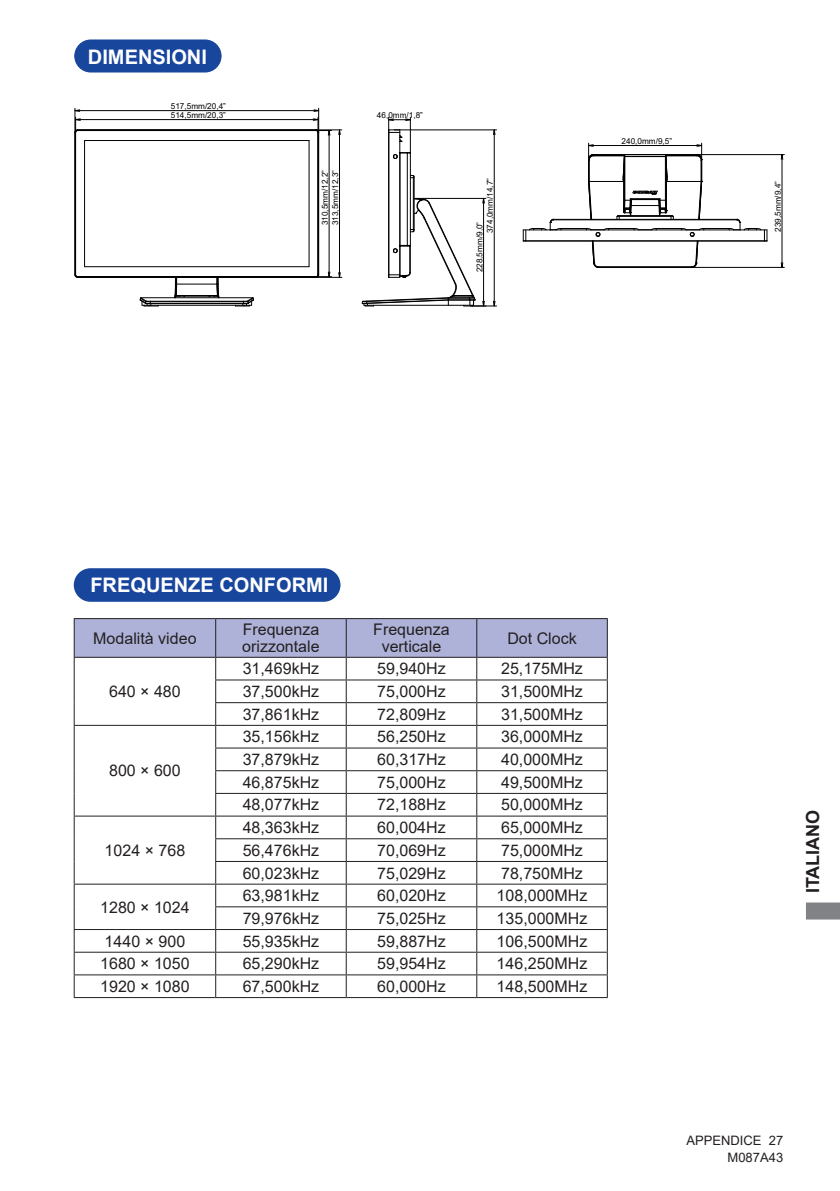
<style>
.page{position:relative;width:840px;height:1191px;background:#fff}
.page>*{position:absolute;margin:0;border:0;box-sizing:border-box;transform-origin:0 0}
.t1{font:700 20px "Arial";color:#fff}
.t2{font:700 18px "Arial";color:#231f20}
.t3{font:16px/17px "Arial";color:#231f20}
.t4{font:13px "Arial";color:#231f20}
.t5{font:8.2px/9px "Arial";color:#000}
</style>
<div class="page">
<svg style="left:806px;top:902px;width:33px;height:17px"></svg>
<div style="left:75px;top:40px;width:146px;height:32px;background:#18469d;border-radius:16px"></div>
<div style="left:74px;top:40px;width:147px;height:32px;border:1px solid #18469d;border-radius:16px"></div>
<hr style="left:84px;top:140px;width:1px;height:127px;background:#000">
<hr style="left:142px;top:305px;width:109px;height:1px;background:#000">
<hr style="left:150px;top:303px;width:93px;height:1px;background:#000">
<hr style="left:150px;top:301px;width:93px;height:1px;background:#000">
<hr style="left:218px;top:297px;width:34px;height:1px;background:#000">
<hr style="left:175px;top:297px;width:43px;height:1px;background:#000">
<hr style="left:141px;top:297px;width:34px;height:1px;background:#000">
<hr style="left:175px;top:296px;width:43px;height:1px;background:#000">
<hr style="left:176px;top:295px;width:41px;height:1px;background:#000">
<hr style="left:176px;top:284px;width:41px;height:1px;background:#000">
<hr style="left:84px;top:266px;width:225px;height:1px;background:#000">
<hr style="left:84px;top:140px;width:225px;height:1px;background:#000">
<hr style="left:308px;top:140px;width:1px;height:127px;background:#000">
<hr style="left:399px;top:130px;width:1px;height:147px;background:#000">
<hr style="left:407px;top:153px;width:1px;height:92px;background:#000">
<hr style="left:410px;top:153px;width:1px;height:92px;background:#000">
<hr style="left:413px;top:176px;width:1px;height:55px;background:#000">
<svg style="left:393px;top:152px;width:17px;height:7px"></svg>
<svg style="left:139px;top:297px;width:20px;height:10px"></svg>
<svg style="left:235px;top:297px;width:19px;height:10px"></svg>
<svg style="left:174px;top:278px;width:11px;height:21px"></svg>
<svg style="left:208px;top:278px;width:11px;height:21px"></svg>
<hr style="left:75px;top:132px;width:1px;height:143px;background:#000">
<hr style="left:77px;top:277px;width:239px;height:1px;background:#000">
<hr style="left:77px;top:276px;width:239px;height:1px;background:#000">
<hr style="left:77px;top:130px;width:239px;height:1px;background:#000">
<hr style="left:77px;top:129px;width:239px;height:1px;background:#000">
<hr style="left:317px;top:132px;width:1px;height:143px;background:#000">
<hr style="left:318px;top:132px;width:1px;height:143px;background:#000">
<hr style="left:388px;top:130px;width:1px;height:147px;background:#000">
<hr style="left:75px;top:110px;width:243px;height:1px;background:#000">
<svg style="left:74px;top:108px;width:7px;height:25px"></svg>
<hr style="left:76px;top:119px;width:242px;height:1px;background:#000">
<hr style="left:339px;top:130px;width:1px;height:147px;background:#000">
<svg style="left:316px;top:271px;width:25px;height:7px"></svg>
<svg style="left:312px;top:108px;width:29px;height:28px"></svg>
<hr style="left:328px;top:130px;width:1px;height:147px;background:#000">
<hr style="left:410px;top:117px;width:1px;height:36px;background:#000">
<svg style="left:388px;top:117px;width:25px;height:25px"></svg>
<hr style="left:394px;top:129px;width:102px;height:1px;background:#000">
<hr style="left:493px;top:130px;width:1px;height:176px;background:#000">
<svg style="left:522px;top:143px;width:245px;height:125px"></svg>
<hr style="left:588px;top:145px;width:113px;height:1px;background:#000">
<hr style="left:696px;top:154px;width:87px;height:1px;background:#000">
<hr style="left:691px;top:267px;width:92px;height:1px;background:#000">
<hr style="left:781px;top:155px;width:1px;height:112px;background:#000">
<svg style="left:361px;top:195px;width:135px;height:112px"></svg>
<hr style="left:415px;top:198px;width:70px;height:1px;background:#000">
<hr style="left:483px;top:198px;width:1px;height:108px;background:#000">
<div style="left:75px;top:569px;width:264px;height:32px;background:#18469d;border-radius:16px"></div>
<div style="left:74px;top:568px;width:266px;height:34px;border:2px solid #18469d;border-radius:16px"></div>
<svg style="left:74px;top:618px;width:533px;height:379px"></svg>
<hr style="left:74px;top:997px;width:141px;height:1px;background:#231f20">
<hr style="left:215px;top:997px;width:131px;height:1px;background:#231f20">
<hr style="left:346px;top:997px;width:130px;height:1px;background:#231f20">
<hr style="left:476px;top:997px;width:131px;height:1px;background:#231f20">
<p class="t1" style="left:88px;top:42px;width:120px">DIMENSIONI</p>
<p class="t5" style="left:171px;top:102px;width:57px">517,5mm/20,4”<br>514,5mm/20,3”</p>
<p class="t5" style="left:319px;top:225px;width:57px;line-height:10.4px;rotate:-90deg">310,5mm/12,2”<br>313,5mm/12,3”</p>
<p class="t5" style="left:377px;top:110px;width:47px">46,0mm/1,8”</p>
<p class="t5" style="left:485px;top:233px;width:57px;rotate:-90deg">374,0mm/14,7”</p>
<p class="t5" style="left:475px;top:272px;width:52px;rotate:-90deg">228,5mm/9,0”</p>
<p class="t5" style="left:621px;top:137px;width:52px">240,0mm/9,5”</p>
<p class="t5" style="left:773px;top:232px;width:52px;rotate:-90deg">239,5mm/9,4”</p>
<p class="t1" style="left:90px;top:571px;width:239px">FREQUENZE CONFORMI</p>
<p class="t3" style="left:93px;top:629px;width:105px">Modalità video</p>
<p class="t3" style="left:242px;top:621px;width:79px">Frequenza orizzontale</p>
<p class="t3" style="left:373px;top:621px;width:78px;text-align:center">Frequenza verticale</p>
<p class="t3" style="left:507px;top:629px;width:71px">Dot Clock</p>
<p class="t3" style="left:109px;top:683px;width:73px">640 × 480</p>
<p class="t3" style="left:242px;top:660px;width:78px">31,469kHz</p>
<p class="t3" style="left:377px;top:660px;width:70px">59,940Hz</p>
<p class="t3" style="left:501px;top:660px;width:83px">25,175MHz</p>
<p class="t3" style="left:242px;top:683px;width:78px">37,500kHz</p>
<p class="t3" style="left:377px;top:683px;width:70px">75,000Hz</p>
<p class="t3" style="left:501px;top:683px;width:83px">31,500MHz</p>
<p class="t3" style="left:242px;top:705px;width:78px">37,861kHz</p>
<p class="t3" style="left:377px;top:705px;width:70px">72,809Hz</p>
<p class="t3" style="left:501px;top:705px;width:83px">31,500MHz</p>
<p class="t3" style="left:109px;top:762px;width:73px">800 × 600</p>
<p class="t3" style="left:105px;top:841px;width:82px">1024 × 768</p>
<p class="t3" style="left:100px;top:898px;width:91px">1280 × 1024</p>
<p class="t3" style="left:242px;top:728px;width:78px">35,156kHz</p>
<p class="t3" style="left:377px;top:728px;width:70px">56,250Hz</p>
<p class="t3" style="left:501px;top:728px;width:83px">36,000MHz</p>
<p class="t3" style="left:242px;top:751px;width:78px">37,879kHz</p>
<p class="t3" style="left:377px;top:751px;width:70px">60,317Hz</p>
<p class="t3" style="left:501px;top:751px;width:83px">40,000MHz</p>
<p class="t3" style="left:242px;top:773px;width:78px">46,875kHz</p>
<p class="t3" style="left:377px;top:773px;width:70px">75,000Hz</p>
<p class="t3" style="left:501px;top:773px;width:83px">49,500MHz</p>
<p class="t3" style="left:242px;top:796px;width:78px">48,077kHz</p>
<p class="t3" style="left:377px;top:796px;width:70px">72,188Hz</p>
<p class="t3" style="left:501px;top:796px;width:83px">50,000MHz</p>
<p class="t3" style="left:242px;top:819px;width:78px">48,363kHz</p>
<p class="t3" style="left:377px;top:819px;width:70px">60,004Hz</p>
<p class="t3" style="left:501px;top:819px;width:83px">65,000MHz</p>
<p class="t3" style="left:242px;top:841px;width:78px">56,476kHz</p>
<p class="t3" style="left:377px;top:841px;width:70px">70,069Hz</p>
<p class="t3" style="left:501px;top:841px;width:83px">75,000MHz</p>
<p class="t3" style="left:242px;top:864px;width:78px">60,023kHz</p>
<p class="t3" style="left:377px;top:864px;width:70px">75,029Hz</p>
<p class="t3" style="left:501px;top:864px;width:83px">78,750MHz</p>
<p class="t3" style="left:242px;top:887px;width:78px">63,981kHz</p>
<p class="t3" style="left:377px;top:887px;width:70px">60,020Hz</p>
<p class="t3" style="left:496px;top:887px;width:92px">108,000MHz</p>
<p class="t3" style="left:242px;top:909px;width:78px">79,976kHz</p>
<p class="t3" style="left:377px;top:909px;width:70px">75,025Hz</p>
<p class="t3" style="left:496px;top:909px;width:92px">135,000MHz</p>
<p class="t3" style="left:105px;top:932px;width:82px">1440 × 900</p>
<p class="t3" style="left:242px;top:932px;width:78px">55,935kHz</p>
<p class="t3" style="left:377px;top:932px;width:70px">59,887Hz</p>
<p class="t3" style="left:496px;top:932px;width:92px">106,500MHz</p>
<p class="t3" style="left:100px;top:955px;width:91px">1680 × 1050</p>
<p class="t3" style="left:242px;top:955px;width:78px">65,290kHz</p>
<p class="t3" style="left:377px;top:955px;width:70px">59,954Hz</p>
<p class="t3" style="left:496px;top:955px;width:92px">146,250MHz</p>
<p class="t3" style="left:100px;top:977px;width:91px">1920 × 1080</p>
<p class="t3" style="left:242px;top:977px;width:78px">67,500kHz</p>
<p class="t3" style="left:377px;top:977px;width:70px">60,000Hz</p>
<p class="t3" style="left:496px;top:977px;width:92px">148,500MHz</p>
<p class="t2" style="left:799px;top:893px;width:85px;rotate:-90deg">ITALIANO</p>
<p class="t4" style="left:686px;top:1131px;width:98px">APPENDICE 27</p>
<p class="t4" style="left:727px;top:1148px;width:57px">M087A43</p>
</div>
